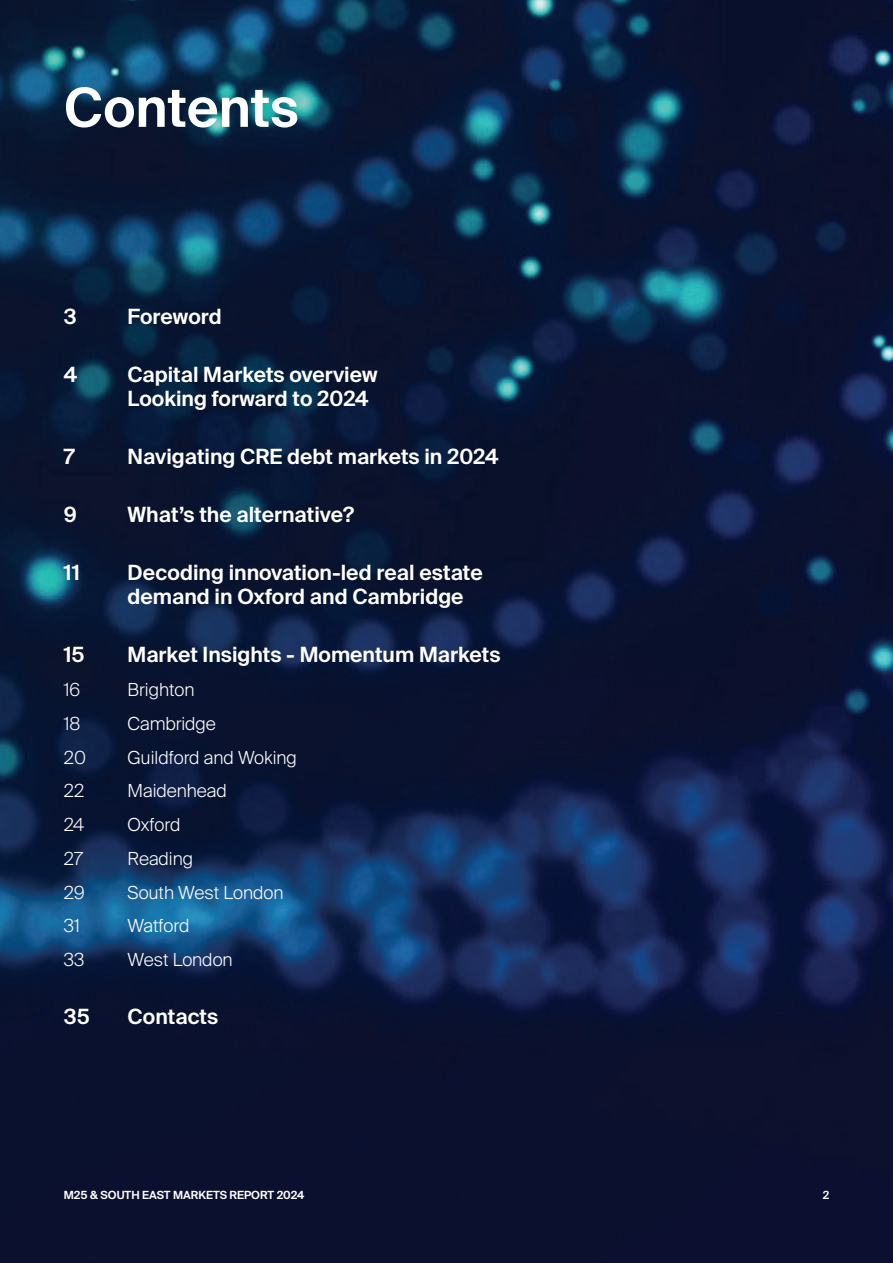
<style>
.page{position:relative;width:893px;height:1263px;background:#fff}
.page>*{position:absolute;margin:0;border:0;box-sizing:border-box;transform-origin:0 0}
.t1{font:600 54px "Suisse Intl";color:#fff}
.t2{font:600 21px/24px "Suisse Intl";color:#fff}
.t3{font:300 18px "Suisse Intl";color:#fff}
.t4{font:600 11.25px "Suisse Intl";color:#fff}
</style>
<div class="page">
<img style="left:0;top:0;width:893px;height:1263px">
<h1 class="t1" style="left:64px;top:77px;width:236px">Contents</h1>
<p class="t2" style="left:64px;top:305px;width:14px">3</p>
<p class="t2" style="left:128px;top:305px;width:96px">Foreword</p>
<p class="t2" style="left:64px;top:363px;width:15px">4</p>
<p class="t2" style="left:128px;top:363px;width:252px">Capital Markets overview<br>Looking forward to 2024</p>
<p class="t2" style="left:64px;top:445px;width:12px">7</p>
<p class="t2" style="left:128px;top:445px;width:372px">Navigating CRE debt markets in 2024</p>
<p class="t2" style="left:64px;top:503px;width:15px">9</p>
<p class="t2" style="left:128px;top:503px;width:228px">What’s the alternative?</p>
<p class="t2" style="left:64px;top:561px;width:18px">11</p>
<p class="t2" style="left:128px;top:561px;width:357px">Decoding innovation-led real estate demand in Oxford and Cambridge</p>
<p class="t2" style="left:64px;top:643px;width:22px">15</p>
<p class="t2" style="left:128px;top:643px;width:374px">Market Insights - Momentum Markets</p>
<p class="t3" style="left:64px;top:679px;width:18px">16</p>
<p class="t3" style="left:128px;top:679px;width:68px">Brighton</p>
<p class="t3" style="left:64px;top:713px;width:18px">18</p>
<p class="t3" style="left:128px;top:713px;width:90px">Cambridge</p>
<p class="t3" style="left:64px;top:747px;width:24px">20</p>
<p class="t3" style="left:128px;top:747px;width:171px">Guildford and Woking</p>
<p class="t3" style="left:64px;top:780px;width:22px">22</p>
<p class="t3" style="left:128px;top:780px;width:101px">Maidenhead</p>
<p class="t3" style="left:64px;top:814px;width:22px">24</p>
<p class="t3" style="left:128px;top:814px;width:54px">Oxford</p>
<p class="t3" style="left:64px;top:848px;width:21px">27</p>
<p class="t3" style="left:128px;top:848px;width:67px">Reading</p>
<p class="t3" style="left:64px;top:882px;width:22px">29</p>
<p class="t3" style="left:128px;top:882px;width:157px">South West London</p>
<p class="t3" style="left:64px;top:915px;width:18px">31</p>
<p class="t3" style="left:128px;top:915px;width:63px">Watford</p>
<p class="t3" style="left:64px;top:949px;width:22px">33</p>
<p class="t3" style="left:128px;top:949px;width:107px">West London</p>
<p class="t2" style="left:64px;top:1005px;width:27px">35</p>
<p class="t2" style="left:128px;top:1005px;width:92px">Contacts</p>
<p class="t4" style="left:64px;top:1189px;width:242px">M25 &amp; SOUTH EAST MARKETS REPORT 2024</p>
<p class="t4" style="left:823px;top:1189px;width:8px">2</p>
</div>
